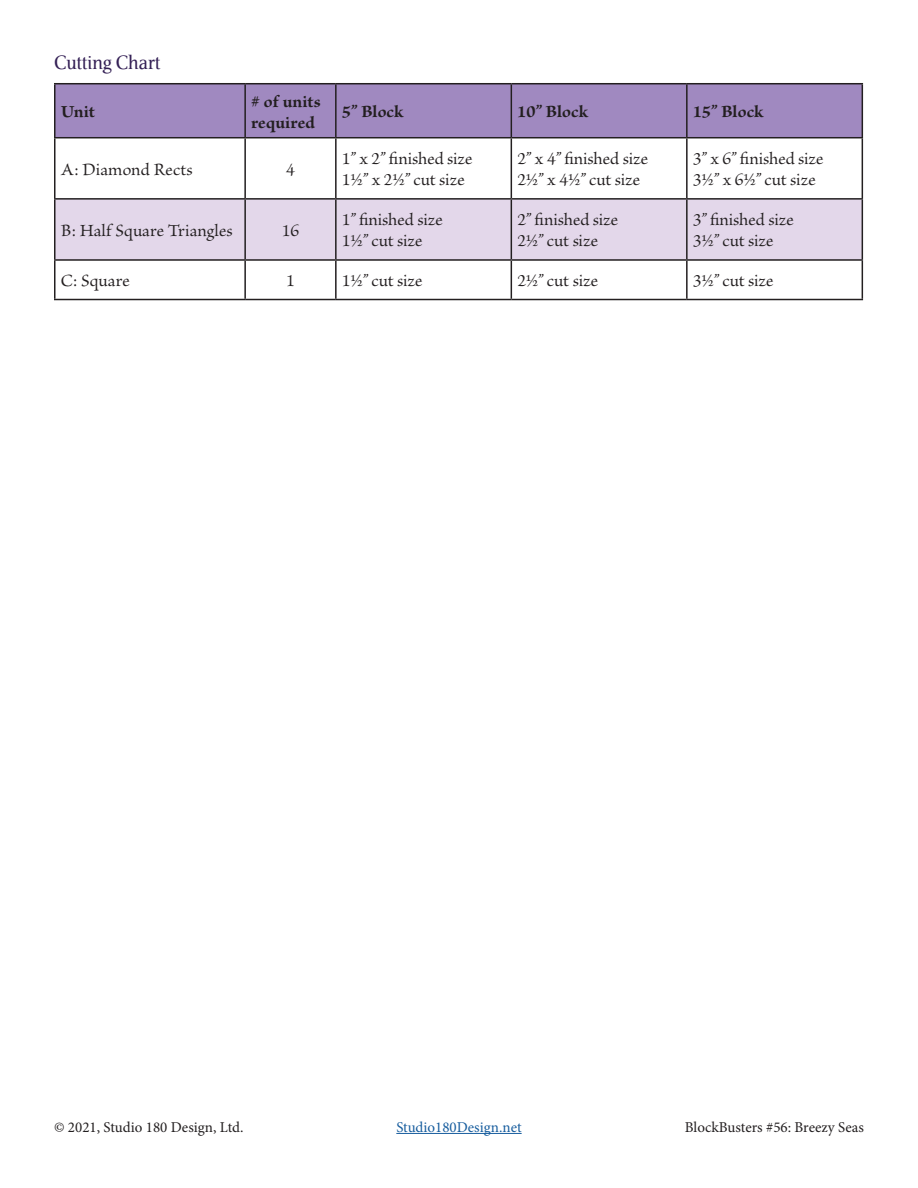
<style>
.page{position:relative;width:918px;height:1188px;background:#fff}
.page>*{position:absolute;margin:0;border:0;box-sizing:border-box;transform-origin:0 0}
.t1{font:19.5px "Veritas AE";color:#342055}
.t2{font:18px/21.6px "Brioso Pro";color:#231f20}
.t3{font:700 18px/21.6px "Brioso Pro";letter-spacing:.005em;color:#231f20}
.t4{font:15px "Minion Pro";color:#231f20}
.t5{font:15px "Minion Pro";color:#175d9e}
</style>
<div class="page">
<hr style="left:396px;top:1133px;width:126px;height:1px;background:#175d9e">
<div style="left:56px;top:84px;width:806px;height:53px;background:#a089c0"></div>
<div style="left:56px;top:200px;width:806px;height:59px;background:#e3d7ea"></div>
<svg style="left:56px;top:261px;width:806px;height:38px"></svg>
<hr style="left:54px;top:138px;width:2px;height:60px;background:#231f20">
<hr style="left:244px;top:138px;width:2px;height:60px;background:#231f20">
<hr style="left:335px;top:138px;width:2px;height:60px;background:#231f20">
<hr style="left:511px;top:138px;width:1px;height:60px;background:#231f20">
<hr style="left:686px;top:138px;width:2px;height:60px;background:#231f20">
<hr style="left:862px;top:138px;width:1px;height:60px;background:#231f20">
<hr style="left:336px;top:198px;width:175px;height:2px;background:#231f20">
<hr style="left:511px;top:198px;width:176px;height:2px;background:#231f20">
<hr style="left:687px;top:198px;width:176px;height:2px;background:#231f20">
<hr style="left:336px;top:259px;width:175px;height:2px;background:#231f20">
<hr style="left:511px;top:259px;width:176px;height:2px;background:#231f20">
<hr style="left:687px;top:259px;width:176px;height:2px;background:#231f20">
<hr style="left:336px;top:299px;width:175px;height:1px;background:#231f20">
<hr style="left:511px;top:299px;width:176px;height:1px;background:#231f20">
<hr style="left:687px;top:299px;width:176px;height:1px;background:#231f20">
<hr style="left:54px;top:83px;width:191px;height:1px;background:#231f20">
<hr style="left:54px;top:84px;width:2px;height:53px;background:#231f20">
<hr style="left:54px;top:137px;width:191px;height:1px;background:#231f20">
<hr style="left:245px;top:83px;width:91px;height:1px;background:#231f20">
<hr style="left:244px;top:84px;width:2px;height:53px;background:#231f20">
<hr style="left:245px;top:137px;width:91px;height:1px;background:#231f20">
<hr style="left:336px;top:83px;width:175px;height:1px;background:#231f20">
<hr style="left:335px;top:84px;width:2px;height:53px;background:#231f20">
<hr style="left:336px;top:137px;width:175px;height:1px;background:#231f20">
<hr style="left:511px;top:83px;width:176px;height:1px;background:#231f20">
<hr style="left:511px;top:84px;width:1px;height:53px;background:#231f20">
<hr style="left:511px;top:137px;width:176px;height:1px;background:#231f20">
<hr style="left:687px;top:83px;width:176px;height:1px;background:#231f20">
<hr style="left:686px;top:84px;width:2px;height:53px;background:#231f20">
<hr style="left:862px;top:84px;width:1px;height:53px;background:#231f20">
<hr style="left:687px;top:137px;width:176px;height:1px;background:#231f20">
<hr style="left:54px;top:200px;width:2px;height:59px;background:#231f20">
<hr style="left:54px;top:261px;width:2px;height:38px;background:#231f20">
<hr style="left:511px;top:200px;width:1px;height:59px;background:#231f20">
<hr style="left:511px;top:261px;width:1px;height:38px;background:#231f20">
<hr style="left:686px;top:200px;width:2px;height:59px;background:#231f20">
<hr style="left:686px;top:261px;width:2px;height:38px;background:#231f20">
<hr style="left:862px;top:200px;width:1px;height:59px;background:#231f20">
<hr style="left:862px;top:261px;width:1px;height:38px;background:#231f20">
<hr style="left:54px;top:198px;width:191px;height:2px;background:#231f20">
<hr style="left:54px;top:259px;width:191px;height:2px;background:#231f20">
<hr style="left:54px;top:299px;width:191px;height:1px;background:#231f20">
<hr style="left:245px;top:198px;width:91px;height:2px;background:#231f20">
<hr style="left:244px;top:200px;width:2px;height:59px;background:#231f20">
<hr style="left:245px;top:259px;width:91px;height:2px;background:#231f20">
<hr style="left:244px;top:261px;width:2px;height:38px;background:#231f20">
<hr style="left:245px;top:299px;width:91px;height:1px;background:#231f20">
<hr style="left:335px;top:200px;width:2px;height:59px;background:#231f20">
<hr style="left:335px;top:261px;width:2px;height:38px;background:#231f20">
<p class="t1" style="left:54px;top:51px;width:108px">Cutting Chart</p>
<p class="t3" style="left:61px;top:102px;width:36px">Unit</p>
<p class="t3" style="left:251px;top:91px;width:71px"># of units required</p>
<p class="t3" style="left:342px;top:102px;width:63px">5” Block</p>
<p class="t3" style="left:517px;top:102px;width:72px">10” Block</p>
<p class="t3" style="left:693px;top:102px;width:72px">15” Block</p>
<p class="t2" style="left:61px;top:159px;width:134px">A: Diamond Rects</p>
<p class="t2" style="left:286px;top:159px;width:10px">4</p>
<p class="t2" style="left:342px;top:148px;width:132px">1” x 2” finished size<br>1½” x 2½” cut size</p>
<p class="t2" style="left:517px;top:148px;width:132px">2” x 4” finished size<br>2½” x 4½” cut size</p>
<p class="t2" style="left:693px;top:148px;width:132px">3” x 6” finished size<br>3½” x 6½” cut size</p>
<p class="t2" style="left:61px;top:220px;width:174px">B: Half Square Triangles</p>
<p class="t2" style="left:282px;top:220px;width:19px">16</p>
<p class="t2" style="left:342px;top:210px;width:102px">1” finished size<br>1½” cut size</p>
<p class="t2" style="left:517px;top:210px;width:102px">2” finished size<br>2½” cut size</p>
<p class="t2" style="left:693px;top:210px;width:102px">3” finished size<br>3½” cut size</p>
<p class="t2" style="left:61px;top:271px;width:70px">C: Square</p>
<p class="t2" style="left:286px;top:271px;width:10px">1</p>
<p class="t2" style="left:342px;top:271px;width:82px">1½” cut size</p>
<p class="t2" style="left:517px;top:271px;width:82px">2½” cut size</p>
<p class="t2" style="left:693px;top:271px;width:82px">3½” cut size</p>
<p class="t4" style="left:54px;top:1117px;width:191px">© 2021, Studio 180 Design, Ltd.</p>
<p class="t5" style="left:396px;top:1117px;width:127px">Studio180Design.net</p>
<p class="t4" style="left:685px;top:1117px;width:181px">BlockBusters #56: Breezy Seas</p>
</div>
